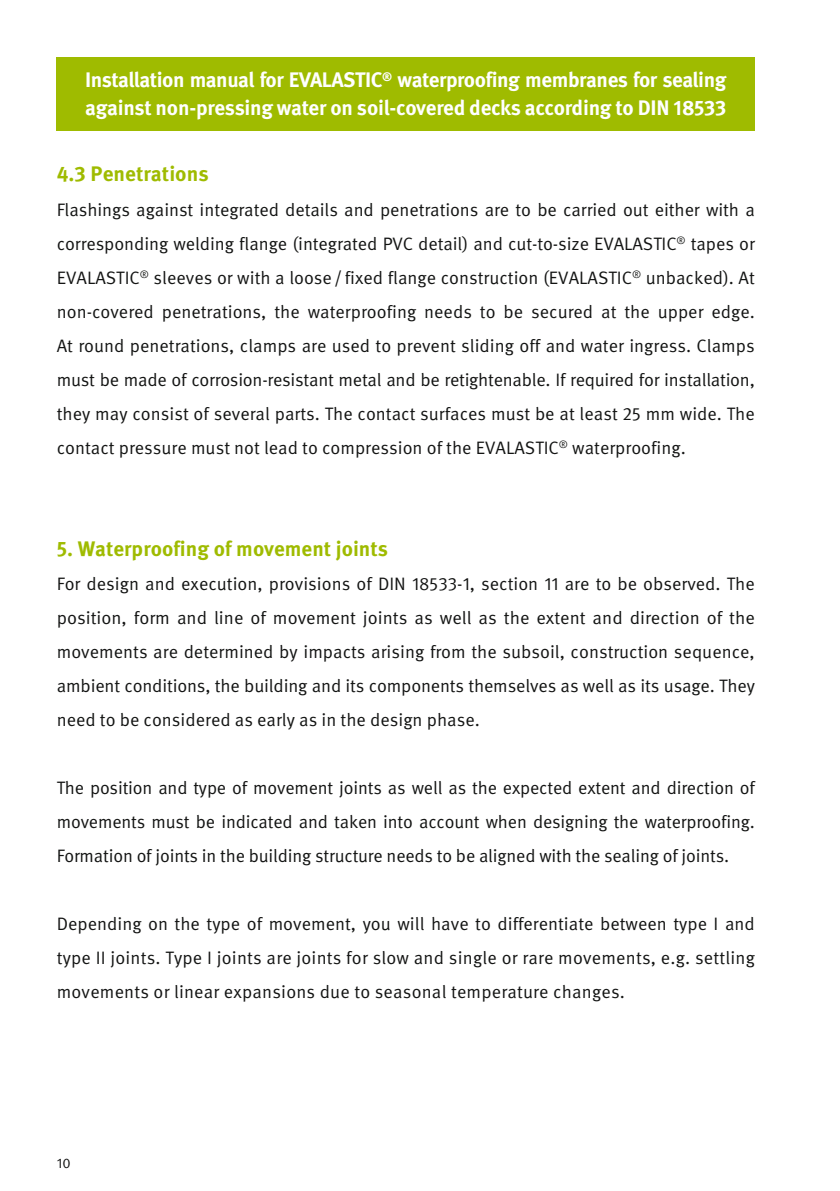
<style>
.page{position:relative;width:840px;height:1191px;background:#fff}
.page>*{position:absolute;margin:0;border:0;box-sizing:border-box;transform-origin:0 0}
.t1{font:700 21px/28px "Meta Pro";letter-spacing:-.02em;color:#fff}
.t2{font:700 21px "Meta Pro";color:#9fbb00}
.t3{font:18px/34px "Meta Pro";color:#131413;text-align:justify}
.t4{font:14px "Meta Pro";color:#131413}
</style>
<div class="page">
<div style="left:57px;top:57px;width:697px;height:73px;background:#9fbb00"></div>
<p class="t1" style="left:85px;top:67px;width:642px">Installation manual for EVALASTIC<sup>®</sup> waterproofing membranes for sealing against non-pressing water on soil-covered decks according to DIN 18533</p>
<p class="t2" style="left:57px;top:161px;width:153px">4.3 Penetrations</p>
<p class="t3" style="left:57px;top:193px;width:699px">Flashings against integrated details and penetrations are to be carried out either with a corresponding welding flange (integrated PVC detail) and cut-to-size EVALASTIC<sup>®</sup> tapes or EVALASTIC<sup>®</sup> sleeves or with a loose/ fixed flange construction (EVALASTIC<sup>®</sup> unbacked). At non-covered penetrations, the waterproofing needs to be secured at the upper edge.<br>At round penetrations, clamps are used to prevent sliding off and water ingress. Clamps must be made of corrosion-resistant metal and be retightenable. If required for installation, they may consist of several parts. The contact surfaces must be at least 25 mm wide. The contact pressure must not lead to compression of the EVALASTIC<sup>®</sup> waterproofing.</p>
<p class="t2" style="left:57px;top:535px;width:332px">5. Waterproofing of movement joints</p>
<p class="t3" style="left:57px;top:567px;width:699px">For design and execution, provisions of DIN 18533-1, section 11 are to be observed. The position, form and line of movement joints as well as the extent and direction of the movements are determined by impacts arising from the subsoil, construction sequence, ambient conditions, the building and its components themselves as well as its usage. They need to be considered as early as in the design phase.</p>
<p class="t3" style="left:57px;top:771px;width:699px">The position and type of movement joints as well as the expected extent and direction of movements must be indicated and taken into account when designing the waterproofing.<br>Formation of joints in the building structure needs to be aligned with the sealing of joints.</p>
<p class="t3" style="left:57px;top:907px;width:699px">Depending on the type of movement, you will have to differentiate between type I and type II joints. Type I joints are joints for slow and single or rare movements, e.g. settling movements or linear expansions due to seasonal temperature changes.</p>
<p class="t4" style="left:57px;top:1154px;width:16px">10</p>
</div>
